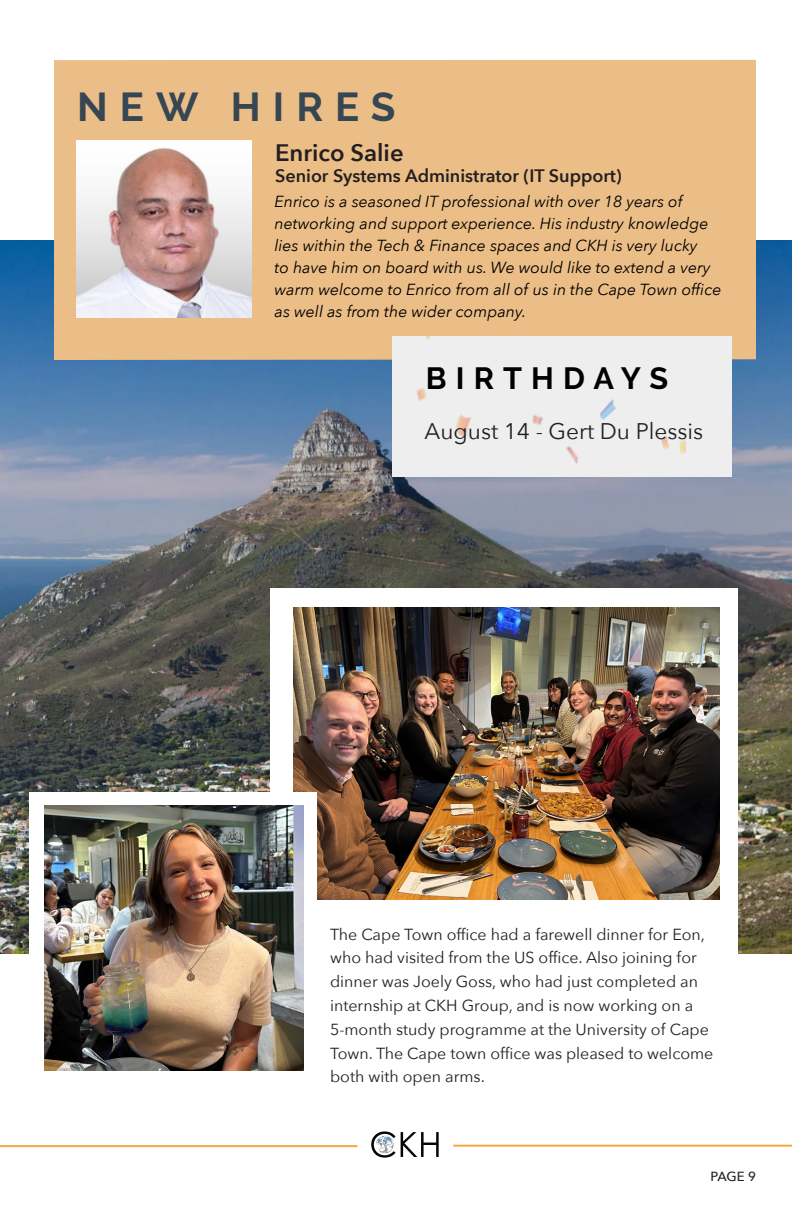
<style>
.page{position:relative;width:792px;height:1224px;background:#fff}
.page>*{position:absolute;margin:0;border:0;box-sizing:border-box;transform-origin:0 0}
.t1{font:700 40.2px "Raleway";letter-spacing:.3em;color:#364653}
.t2{font:700 30.6px "Raleway";letter-spacing:.295em;color:#000}
.t3{font:600 23.8px "Avenir Next";color:#231f20}
.t4{font:22.6px "Avenir Next";color:#231f20}
.t5{font:600 18px "Avenir Next";color:#231f20}
.t6{font:italic 16px/22px "Avenir Next";color:#000}
.t7{font:16px/23.8px "Avenir Next";color:#231f20}
.t8{font:500 13.2px "Avenir Next";color:#231f20}
</style>
<div class="page">
<hr style="left:453px;top:1145px;width:339px;height:2px;background:#faa741">
<svg style="left:371px;top:1131px;width:68px;height:27px"></svg>
<hr style="left:0;top:1145px;width:358px;height:2px;background:#faa741">
<img style="left:0;top:240px;width:792px;height:714px">
<div style="left:270px;top:588px;width:468px;height:456px;background:#fff"></div>
<img style="left:293px;top:607px;width:426px;height:292px">
<div style="left:29px;top:792px;width:288px;height:295px;background:#fff"></div>
<img style="left:44px;top:806px;width:259px;height:264px">
<div style="left:54px;top:60px;width:702px;height:300px;background:#ecbe87"></div>
<img style="left:76px;top:141px;width:176px;height:177px">
<div style="left:392px;top:336px;width:340px;height:140px;background:#eeeeef"></div>
<img style="left:416px;top:336px;width:270px;height:128px">
<p class="t1" style="left:77px;top:84px;width:320px">NEW HIRES</p>
<p class="t3" style="left:275px;top:132px;width:130px">Enrico Salie</p>
<p class="t5" style="left:275px;top:161px;width:348px">Senior Systems Administrator (IT Support)</p>
<p class="t6" style="left:275px;top:190px;width:448px">Enrico is a seasoned IT professional with over 18 years of networking and support experience. His industry knowledge lies within the Tech &amp; Finance spaces and CKH is very lucky<br>to have him on board with us. We would like to extend a very warm welcome to Enrico from all of us in the Cape Town office as well as from the wider company.</p>
<p class="t2" style="left:426px;top:361px;width:244px">BIRTHDAYS</p>
<p class="t4" style="left:425px;top:412px;width:280px">August 14 - Gert Du Plessis</p>
<p class="t7" style="left:330px;top:921px;width:385px">The Cape Town office had a farewell dinner for Eon, who had visited from the US office. Also joining for dinner was Joely Goss, who had just completed an internship at CKH Group, and is now working on a 5-month study programme at the University of Cape Town. The Cape town office was pleased to welcome both with open arms.</p>
<p class="t8" style="left:710px;top:1165px;width:47px">PAGE 9</p>
</div>
